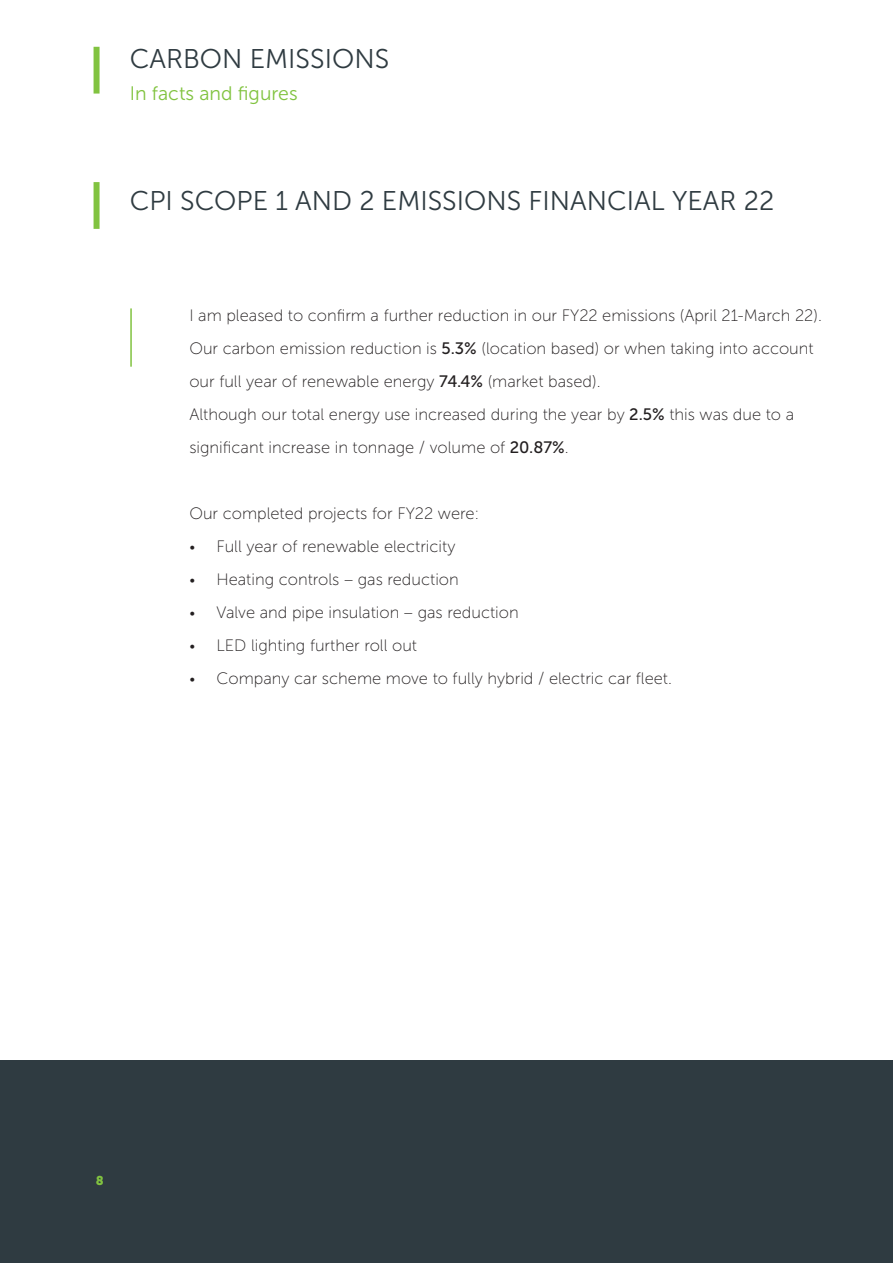
<style>
.page{position:relative;width:893px;height:1263px;background:#fff}
.page>*{position:absolute;margin:0;border:0;box-sizing:border-box;transform-origin:0 0}
.Page_Header_-_Black{font:27px "Museo Sans 300";color:#2f3b41}
.Blue_Text_-_Align_Le{font:19.5px "Museo Sans 300";color:#81c340}
.Page_Section_Title{font:16.5px/33px "Museo Sans 100";color:#231f20}
.t1{font:12.75px "Museo Sans 900";color:#81c340}
.s1{font-family:"Museo Sans 500"}
.s2{font-size:15px}
</style>
<div class="page">
<div style="left:94px;top:182px;width:6px;height:47px;background:#81c340"></div>
<hr style="left:130px;top:308px;width:2px;height:59px;background:#81c340">
<div style="left:0;top:1061px;width:893px;height:202px;background:#2f3b41"></div>
<div style="left:94px;top:47px;width:6px;height:47px;background:#81c340"></div>
<p class="Page_Header_-_Black" style="left:130px;top:44px;width:261px">CARBON EMISSIONS</p>
<p class="Blue_Text_-_Align_Le" style="left:130px;top:83px;width:169px">In facts and figures</p>
<p class="Page_Header_-_Black" style="left:130px;top:186px;width:646px">CPI SCOPE 1 AND 2 EMISSIONS FINANCIAL YEAR 22</p>
<p class="Page_Section_Title" style="left:189px;top:299px;width:634px">I am pleased to confirm a further reduction in our FY22 emissions (April 21-March 22).</p>
<p class="Page_Section_Title" style="left:189px;top:332px;width:626px">Our carbon emission reduction is <span class="s1">5.3%</span> (location based) or when taking into account our full year of renewable energy <span class="s1">74.4%</span> (market based).</p>
<p class="Page_Section_Title" style="left:189px;top:398px;width:606px">Although our total energy use increased during the year by <span class="s1">2.5%</span> this was due to a significant increase in tonnage / volume of <span class="s1">20.87%</span>.</p>
<p class="Page_Section_Title" style="left:189px;top:497px;width:292px">Our completed projects for FY22 were:</p>
<p class="Page_Section_Title" style="left:189px;top:530px;width:268px"><span class="s2">•</span> Full year of renewable electricity</p>
<p class="Page_Section_Title" style="left:189px;top:563px;width:271px"><span class="s2">•</span> Heating controls – gas reduction</p>
<p class="Page_Section_Title" style="left:189px;top:596px;width:331px"><span class="s2">•</span> Valve and pipe insulation – gas reduction</p>
<p class="Page_Section_Title" style="left:189px;top:629px;width:229px"><span class="s2">•</span> LED lighting further roll out</p>
<p class="Page_Section_Title" style="left:189px;top:662px;width:484px"><span class="s2">•</span> Company car scheme move to fully hybrid / electric car fleet.</p>
<p class="t1" style="left:96px;top:1173px;width:9px">8</p>
</div>
